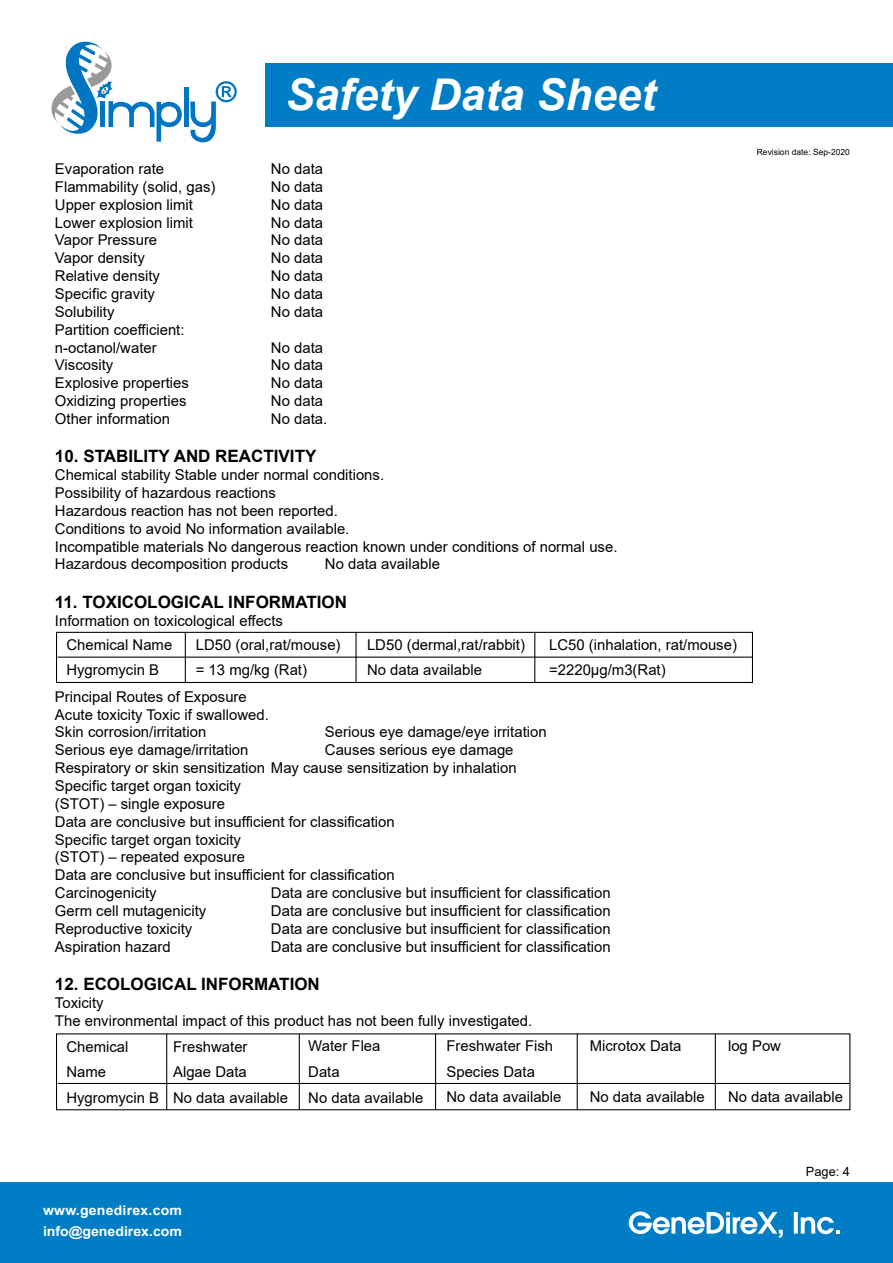
<style>
.page{position:relative;width:893px;height:1263px;background:#fff}
.page>*{position:absolute;margin:0;border:0;box-sizing:border-box;transform-origin:0 0}
.t1{font:italic 700 43.8px "Arial";color:#fff}
.t2{font:700 16.95px "Arial";color:#000}
.t3{font:14.85px/17.9px "Arial";color:#000}
.t4{font:700 13.5px/21.3px "Arial";color:#fff;scale:1.05 1}
.t5{font:12.75px "Arial";color:#000}
.t6{font:8.55px "Arial";color:#000}
</style>
<div class="page">
<div style="left:0;top:1182px;width:893px;height:81px;background:#007dc4"></div>
<div style="left:266px;top:63px;width:627px;height:64px;background:#007dc4"></div>
<svg style="left:629px;top:1211px;width:154px;height:27px"></svg>
<svg style="left:794px;top:1212px;width:46px;height:22px"></svg>
<hr style="left:184px;top:87px;width:4px;height:40px;background:#0075c1">
<svg style="left:51px;top:42px;width:131px;height:100px"></svg>
<svg style="left:190px;top:81px;width:47px;height:61px"></svg>
<div style="left:56px;top:632px;width:697px;height:51px;border:1px solid #000"></div>
<hr style="left:58px;top:657px;width:694px;height:1px;background:#000">
<hr style="left:185px;top:632px;width:1px;height:50px;background:#000">
<hr style="left:355px;top:632px;width:2px;height:50px;background:#000">
<hr style="left:534px;top:632px;width:1px;height:50px;background:#000">
<hr style="left:58px;top:1083px;width:792px;height:1px;background:#000">
<hr style="left:166px;top:1034px;width:1px;height:76px;background:#000">
<hr style="left:299px;top:1034px;width:1px;height:76px;background:#000">
<hr style="left:435px;top:1034px;width:1px;height:76px;background:#000">
<hr style="left:577px;top:1034px;width:1px;height:76px;background:#000">
<hr style="left:715px;top:1034px;width:1px;height:76px;background:#000">
<h1 class="t1" style="left:286px;top:65px;width:372px">Safety Data Sheet</h1>
<p class="t3" style="left:55px;top:160px;width:111px">Evaporation rate</p>
<p class="t3" style="left:271px;top:160px;width:54px">No data</p>
<p class="t3" style="left:55px;top:178px;width:162px">Flammability (solid, gas)</p>
<p class="t3" style="left:271px;top:178px;width:54px">No data</p>
<p class="t3" style="left:55px;top:195px;width:140px">Upper explosion limit</p>
<p class="t3" style="left:271px;top:195px;width:54px">No data</p>
<p class="t3" style="left:55px;top:213px;width:140px">Lower explosion limit</p>
<p class="t3" style="left:271px;top:213px;width:54px">No data</p>
<p class="t3" style="left:55px;top:231px;width:104px">Vapor Pressure</p>
<p class="t3" style="left:271px;top:231px;width:54px">No data</p>
<p class="t3" style="left:55px;top:249px;width:91px">Vapor density</p>
<p class="t3" style="left:271px;top:249px;width:54px">No data</p>
<p class="t3" style="left:55px;top:267px;width:107px">Relative density</p>
<p class="t3" style="left:271px;top:267px;width:54px">No data</p>
<p class="t3" style="left:55px;top:285px;width:102px">Specific gravity</p>
<p class="t3" style="left:271px;top:285px;width:54px">No data</p>
<p class="t3" style="left:55px;top:303px;width:61px">Solubility</p>
<p class="t3" style="left:271px;top:303px;width:54px">No data</p>
<p class="t3" style="left:55px;top:320px;width:131px">Partition coefficient: n-octanol/water</p>
<p class="t3" style="left:271px;top:338px;width:54px">No data</p>
<p class="t3" style="left:55px;top:356px;width:60px">Viscosity</p>
<p class="t3" style="left:271px;top:356px;width:54px">No data</p>
<p class="t3" style="left:55px;top:374px;width:135px">Explosive properties</p>
<p class="t3" style="left:271px;top:374px;width:54px">No data</p>
<p class="t3" style="left:55px;top:392px;width:133px">Oxidizing properties</p>
<p class="t3" style="left:271px;top:392px;width:54px">No data</p>
<p class="t3" style="left:55px;top:410px;width:116px">Other information</p>
<p class="t3" style="left:271px;top:410px;width:58px">No data.</p>
<p class="t2" style="left:55px;top:444px;width:263px">10. STABILITY AND REACTIVITY</p>
<p class="t3" style="left:55px;top:466px;width:564px">Chemical stability Stable under normal conditions.<br>Possibility of hazardous reactions<br>Hazardous reaction has not been reported.<br>Conditions to avoid No information available.<br>Incompatible materials No dangerous reaction known under conditions of normal use.<br>Hazardous decomposition products</p>
<p class="t3" style="left:325px;top:555px;width:116px">No data available</p>
<p class="t2" style="left:55px;top:590px;width:294px">11. TOXICOLOGICAL INFORMATION</p>
<p class="t3" style="left:55px;top:611px;width:230px">Information on toxicological effects</p>
<p class="t3" style="left:66px;top:632px;width:107px;line-height:25.5px">Chemical Name<br>Hygromycin B</p>
<p class="t3" style="left:196px;top:632px;width:146px;line-height:25.5px">LD50 (oral,rat/mouse) = 13 mg/kg (Rat)</p>
<p class="t3" style="left:367px;top:632px;width:159px;line-height:25.5px">LD50 (dermal,rat/rabbit)<br>No data available</p>
<p class="t3" style="left:549px;top:632px;width:189px;line-height:25.5px">LC50 (inhalation, rat/mouse) =2220μg/m3(Rat)</p>
<p class="t3" style="left:55px;top:687px;width:215px">Principal Routes of Exposure<br>Acute toxicity Toxic if swallowed.<br>Skin corrosion/irritation</p>
<p class="t3" style="left:325px;top:723px;width:223px">Serious eye damage/eye irritation</p>
<p class="t3" style="left:55px;top:741px;width:195px">Serious eye damage/irritation</p>
<p class="t3" style="left:55px;top:741px;width:463px;text-indent:270px">Causes serious eye damage Respiratory or skin sensitization May cause sensitization by inhalation Specific target organ toxicity<br>(STOT) – single exposure<br>Data are conclusive but insufficient for classification<br>Specific target organ toxicity<br>(STOT) – repeated exposure<br>Data are conclusive but insufficient for classification<br>Carcinogenicity</p>
<p class="t3" style="left:271px;top:884px;width:341px">Data are conclusive but insufficient for classification</p>
<p class="t3" style="left:55px;top:902px;width:153px">Germ cell mutagenicity</p>
<p class="t3" style="left:271px;top:902px;width:341px">Data are conclusive but insufficient for classification</p>
<p class="t3" style="left:55px;top:920px;width:139px">Reproductive toxicity</p>
<p class="t3" style="left:271px;top:920px;width:341px">Data are conclusive but insufficient for classification</p>
<p class="t3" style="left:55px;top:937px;width:117px">Aspiration hazard</p>
<p class="t3" style="left:271px;top:937px;width:341px">Data are conclusive but insufficient for classification</p>
<p class="t2" style="left:55px;top:972px;width:266px">12. ECOLOGICAL INFORMATION</p>
<p class="t3" style="left:55px;top:994px;width:479px">Toxicity<br>The environmental impact of this product has not been fully investigated.</p>
<p class="t6" style="left:757px;top:146px;width:95px">Revision date: Sep-2020</p>
<p class="t3" style="left:66px;top:1033px;width:94px;line-height:25.5px">Chemical<br>Name<br>Hygromycin B</p>
<p class="t3" style="left:173px;top:1033px;width:116px;line-height:25.5px">Freshwater<br>Algae Data<br>No data available</p>
<p class="t3" style="left:308px;top:1033px;width:116px;line-height:25.5px">Water Flea<br>Data<br>No data available</p>
<p class="t3" style="left:446px;top:1033px;width:116px;line-height:25.5px">Freshwater Fish<br>Species Data<br>No data available</p>
<p class="t3" style="left:590px;top:1037px;width:93px">Microtox Data</p>
<p class="t3" style="left:590px;top:1088px;width:116px">No data available</p>
<p class="t4" style="left:43px;top:1200px;width:134px">www.genedirex.com info@genedirex.com</p>
<p class="t3" style="left:728px;top:1037px;width:54px">log Pow</p>
<p class="t3" style="left:728px;top:1088px;width:116px">No data available</p>
<p class="t5" style="left:806px;top:1162px;width:45px">Page: 4</p>
</div>
